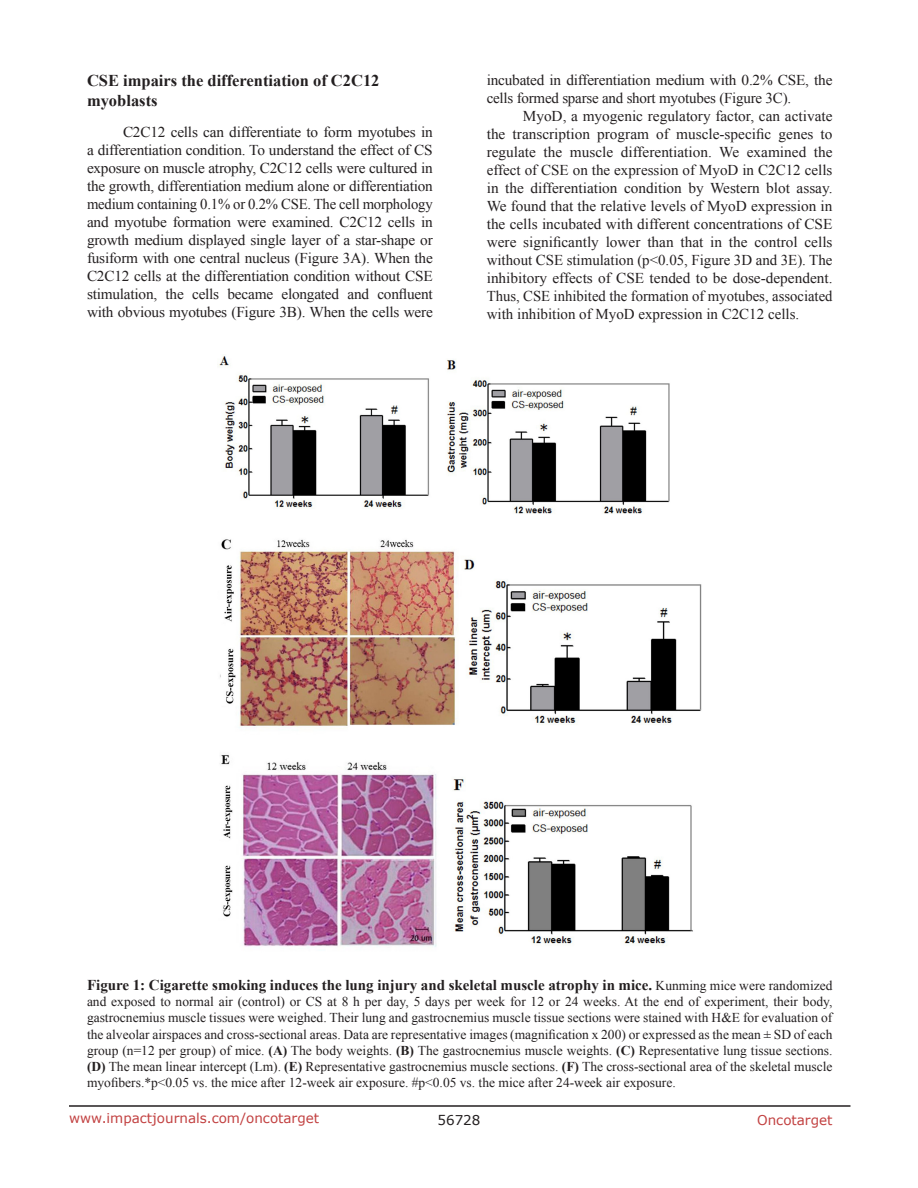
<style>
.page{position:relative;width:918px;height:1188px;background:#fff}
.page>*{position:absolute;margin:0;border:0;box-sizing:border-box;transform-origin:0 0}
.SubHeading{font:700 16.5px/19.8px "Times New Roman";color:#231f20}
.BodyText{font:15px/18px "Times New Roman";letter-spacing:-.015em;color:#231f20;text-align:justify}
.figuretext{font:700 15px "Times New Roman";color:#231f20}
.figuretext-2{font:13.5px/16.2px "Times New Roman";color:#231f20;text-align:justify}
.t1{font:13.5px "Verdana";color:#c24141}
.t2{font:13.5px "Verdana";color:#231f20}
.s1{font-weight:400;font-size:13.5px}
.s2{font-weight:700}
</style>
<div class="page">
<hr style="left:69px;top:1105px;width:781px;height:2px;background:#231f20">
<img style="left:219px;top:356px;width:483px;height:592px">
<p class="SubHeading" style="left:87px;top:70px;width:294px">CSE impairs the differentiation of C2C12 myoblasts</p>
<p class="BodyText" style="left:87px;top:123px;width:347px;text-indent:36px">C2C12 cells can differentiate to form myotubes in a differentiation condition. To understand the effect of CS exposure on muscle atrophy, C2C12 cells were cultured in the growth, differentiation medium alone or differentiation medium containing 0.1% or 0.2% CSE. The cell morphology and myotube formation were examined. C2C12 cells in growth medium displayed single layer of a star-shape or fusiform with one central nucleus (Figure 3A). When the C2C12 cells at the differentiation condition without CSE stimulation, the cells became elongated and confluent with obvious myotubes (Figure 3B). When the cells were</p>
<p class="BodyText" style="left:487px;top:71px;width:347px">incubated in differentiation medium with 0.2% CSE, the cells formed sparse and short myotubes (Figure 3C).</p>
<p class="BodyText" style="left:487px;top:107px;width:347px;text-indent:36px">MyoD, a myogenic regulatory factor, can activate the transcription program of muscle-specific genes to regulate the muscle differentiation. We examined the effect of CSE on the expression of MyoD in C2C12 cells in the differentiation condition by Western blot assay.<br>We found that the relative levels of MyoD expression in the cells incubated with different concentrations of CSE were significantly lower than that in the control cells without CSE stimulation (p&lt;0.05, Figure 3D and 3E). The inhibitory effects of CSE tended to be dose-dependent.<br>Thus, CSE inhibited the formation of myotubes, associated with inhibition of MyoD expression in C2C12 cells.</p>
<p class="figuretext" style="left:87px;top:975px;width:747px">Figure 1: Cigarette smoking induces the lung injury and skeletal muscle atrophy in mice. <span class="s1">Kunming mice were randomized</span></p>
<p class="figuretext-2" style="left:87px;top:993px;width:747px">and exposed to normal air (control) or CS at 8 h per day, 5 days per week for 12 or 24 weeks. At the end of experiment, their body, gastrocnemius muscle tissues were weighed. Their lung and gastrocnemius muscle tissue sections were stained with H&amp;E for evaluation of the alveolar airspaces and cross-sectional areas. Data are representative images (magnification x 200) or expressed as the mean ± SD of each group (n=12 per group) of mice. <span class="s2">(A)</span> The body weights. <span class="s2">(B)</span> The gastrocnemius muscle weights. <span class="s2">(C)</span> Representative lung tissue sections. <span class="s2">(D)</span> The mean linear intercept (Lm). <span class="s2">(E)</span> Representative gastrocnemius muscle sections. <span class="s2">(F)</span> The cross-sectional area of the skeletal muscle myofibers.*p&lt;0.05 vs. the mice after 12-week air exposure. #p&lt;0.05 vs. the mice after 24-week air exposure.</p>
<p class="t1" style="left:69px;top:1109px;width:252px">www.impactjournals.com/oncotarget</p>
<p class="t2" style="left:438px;top:1111px;width:44px">56728</p>
<p class="t1" style="left:757px;top:1111px;width:77px">Oncotarget</p>
</div>
